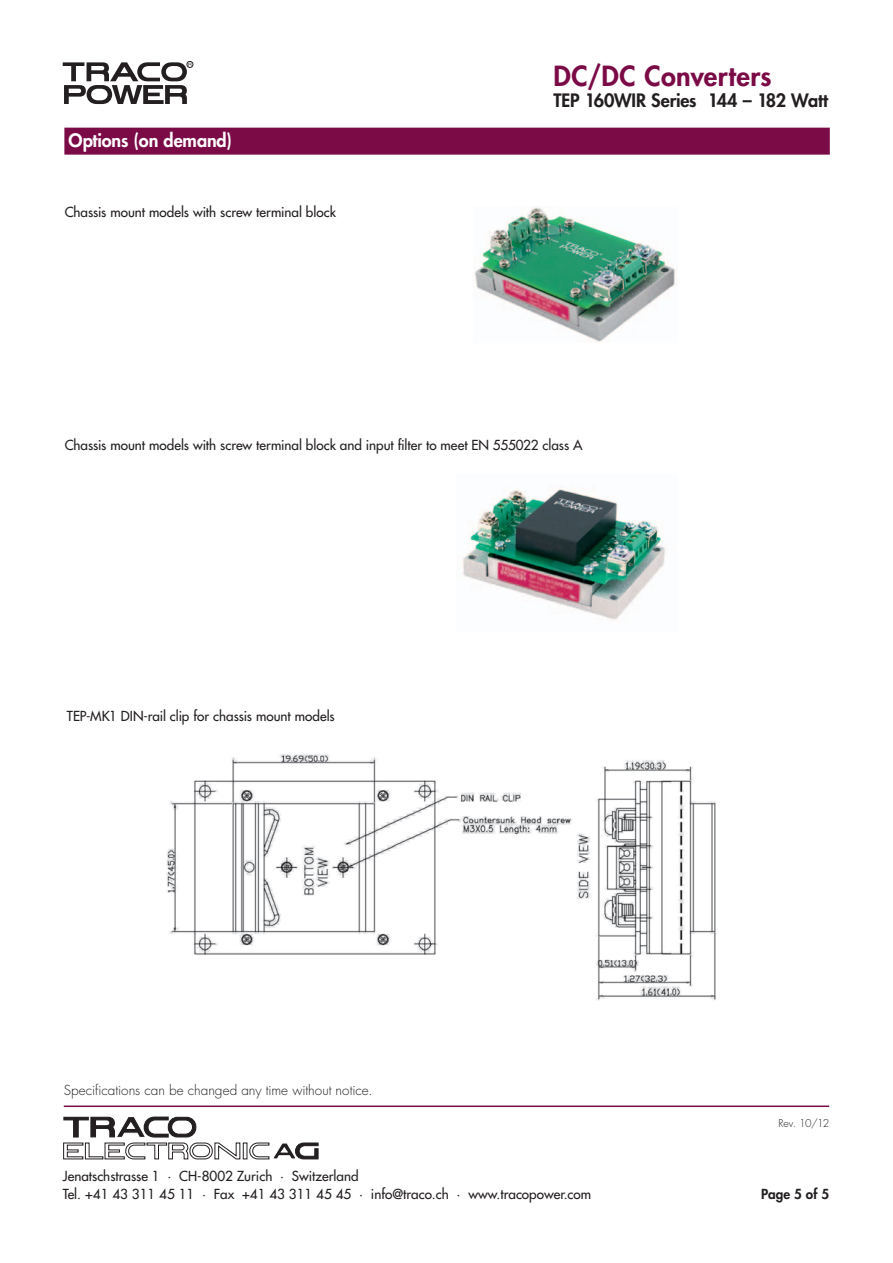
<style>
.page{position:relative;width:893px;height:1263px;background:#fff}
.page>*{position:absolute;margin:0;border:0;box-sizing:border-box;transform-origin:0 0}
.t1{font:800 27px "Futura";letter-spacing:.015em;color:#7b0b46}
.t2{font:800 18px "Futura";letter-spacing:-.01em;color:#231f20}
.Liste_Titel_Heavy{font:800 18px "Futura";letter-spacing:-.005em;color:#fff}
.Tabelle_Heavy{font:13.5px/18px "Futura";color:#231f20}
.t3{font:300 13.5px "Futura";letter-spacing:-.005em;color:#231f20}
.t4{font:800 13.5px "Futura";letter-spacing:.005em;color:#231f20}
.t5{font:300 10.5px "Futura";letter-spacing:-.035em;color:#231f20}
</style>
<div class="page">
<div style="left:187px;top:61px;width:6px;height:7px;border:1px solid #231f20;border-radius:50%"></div>
<svg style="left:63px;top:62px;width:129px;height:42px"></svg>
<hr style="left:64px;top:1105px;width:765px;height:2px;background:#7b0b46">
<svg style="left:63px;top:1116px;width:256px;height:44px"></svg>
<div style="left:64px;top:128px;width:766px;height:27px;background:#7b0b46"></div>
<img style="left:462px;top:489px;width:203px;height:132px">
<img style="left:474px;top:206px;width:202px;height:136px">
<img style="left:166px;top:754px;width:550px;height:247px">
<div style="left:521px;top:789px;width:19px;height:16px;background:#fff"></div>
<p class="Liste_Titel_Heavy" style="left:69px;top:129px;width:165px">Options (on demand)</p>
<p class="Tabelle_Heavy" style="left:65px;top:203px;width:273px">Chassis mount models with screw terminal block</p>
<p class="t1" style="left:554px;top:59px;width:219px">DC/DC Converters</p>
<p class="t2" style="left:554px;top:89px;width:276px">TEP 160WIR Series 144 – 182 Watt</p>
<p class="Tabelle_Heavy" style="left:65px;top:436px;width:519px">Chassis mount models with screw terminal block and input filter to meet EN 555022 class A</p>
<p class="Tabelle_Heavy" style="left:67px;top:707px;width:269px">TEP-MK1 DIN-rail clip for chassis mount models</p>
<p class="t3" style="left:64px;top:1082px;width:310px">Specifications can be changed any time without notice.</p>
<p class="Tabelle_Heavy" style="left:63px;top:1167px;width:530px">Jenatschstrasse 1 · CH-8002 Zurich · Switzerland<br>Tel. +41 43 311 45 11 · Fax +41 43 311 45 45 · info@traco.ch · www.tracopower.com</p>
<p class="t5" style="left:778px;top:1116px;width:52px">Rev. 10/12</p>
<p class="t4" style="left:761px;top:1186px;width:69px">Page 5 of 5</p>
</div>
